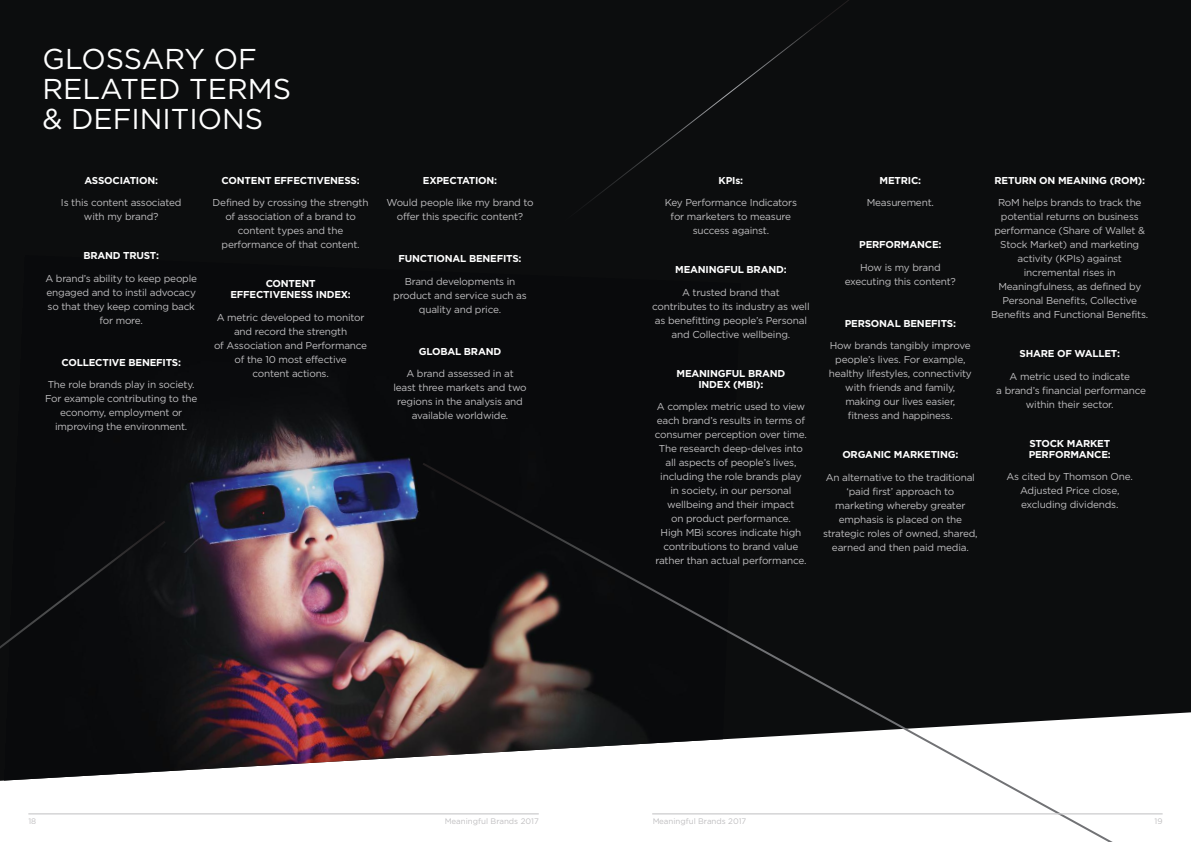
<style>
.page{position:relative;width:1191px;height:842px;background:#fff}
.page>*{position:absolute;margin:0;border:0;box-sizing:border-box;transform-origin:0 0}
.t1{font:28.7px/30.4px "Gotham";color:#fff}
.t2{font:10px/14px "Gotham";letter-spacing:-.02em;color:#c0bfc1;text-align:center}
.t3{font:700 10px/11px "Gotham";letter-spacing:-.02em;color:#fff;text-align:center}
.t4{font:8px "Gotham";color:#c0bfc1}
</style>
<div class="page">
<div style="left:0;top:0;width:1191px;height:781px;background:#0c0d0e"></div>
<img style="left:4px;top:255px;width:737px;height:525px">
<svg style="left:420px;top:461px;width:721px;height:381px"></svg>
<div style="left:0;top:519px;width:168px;height:220px;background:#0a0b0d"></div>
<div style="left:537px;top:0;width:381px;height:242px;background:#0c0d0e"></div>
<hr style="left:652px;top:814px;width:510px;height:1px;background:#c0bfc1">
<hr style="left:28px;top:814px;width:511px;height:1px;background:#c0bfc1">
<h1 class="t1" style="left:43px;top:43px;width:250px">glossary of related terms &amp; defi nitions</h1>
<p class="t3" style="left:84px;top:175px;width:27px">ASSOCI</p>
<p class="t3" style="left:123px;top:175px;width:37px">ATION:</p>
<p class="t2" style="left:61px;top:196px;width:122px">Is this content associated with my brand?</p>
<p class="t3" style="left:83px;top:250px;width:77px">BRAND TRUST:</p>
<p class="t2" style="left:45px;top:271px;width:153px">A brand’s ability to keep people engaged and to instil advocacy so that they keep coming back for more.</p>
<p class="t3" style="left:61px;top:357px;width:121px">COLLECTIVE BENEFITS:</p>
<p class="t2" style="left:45px;top:378px;width:154px">The role brands play in society.<br>For example contributing to the economy, employment or improving the environment.</p>
<p class="t3" style="left:221px;top:175px;width:140px">CONTENT EFFECTIVENESS:</p>
<p class="t2" style="left:213px;top:196px;width:157px">Defined by crossing the strength of association of a brand to content types and the performance of that content.</p>
<p class="t3" style="left:230px;top:278px;width:122px">CONTENT<br>EFFECTIVENESS INDEX:</p>
<p class="t2" style="left:214px;top:310px;width:155px">A metric developed to monitor and record the strength<br>of Association and Performance of the 10 most effective<br>content actions.</p>
<p class="t3" style="left:423px;top:175px;width:76px">EXPECTATION:</p>
<p class="t2" style="left:386px;top:196px;width:149px">Would people like my brand to offer this specific content?</p>
<p class="t3" style="left:398px;top:253px;width:125px">FUNCTIONAL BENEFITS:</p>
<p class="t2" style="left:393px;top:274px;width:135px">Brand developments in product and service such as quality and price.</p>
<p class="t3" style="left:419px;top:346px;width:61px">GLOBAL BRAND</p>
<p class="t2" style="left:393px;top:367px;width:135px">A brand assessed in at<br>least three markets and two regions in the analysis and available worldwide.</p>
<p class="t3" style="left:718px;top:175px;width:26px">KPIS:</p>
<p class="t2" style="left:665px;top:196px;width:134px">Key Performance Indicators for marketers to measure success against.</p>
<p class="t3" style="left:675px;top:264px;width:113px">MEANI NGFUL BRAND:</p>
<p class="t2" style="left:652px;top:285px;width:159px">A trusted brand that<br>contributes to its industry as well as benefitting people’s Personal and Collective wellbeing.</p>
<p class="t3" style="left:676px;top:368px;width:110px">MEANI NGFUL BRAND<br>INDEX (MBI):</p>
<p class="t2" style="left:655px;top:400px;width:153px">A complex metric used to view each brand’s results in terms of consumer perception over time.<br>The research deep-delves into all aspects of people’s lives, including the role brands play in society, in our personal wellbeing and their impact<br>on product performance.<br>High MBi scores indicate high contributions to brand value rather than actual performance.</p>
<p class="t3" style="left:879px;top:175px;width:43px">METRIC:</p>
<p class="t2" style="left:866px;top:196px;width:69px">Measurement.</p>
<p class="t3" style="left:859px;top:239px;width:84px">PERFORMANCE:</p>
<p class="t2" style="left:844px;top:260px;width:113px">How is my brand executing this content?</p>
<p class="t3" style="left:844px;top:318px;width:113px">PERSONAL BENEFITS:</p>
<p class="t2" style="left:829px;top:339px;width:144px">How brands tangibly improve people’s lives. For example, healthy lifestyles, connectivity with friends and family, making our lives easier, fitness and happiness.</p>
<p class="t3" style="left:842px;top:449px;width:118px">ORGANIC MARKETI NG:</p>
<p class="t2" style="left:823px;top:470px;width:156px">An alternative to the traditional ‘paid first’ approach to marketing whereby greater emphasis is placed on the strategic roles of owned, shared, earned and then paid media.</p>
<p class="t3" style="left:994px;top:175px;width:152px">RETURN ON MEANI NG (ROM):</p>
<p class="t2" style="left:991px;top:196px;width:159px">RoM helps brands to track the potential returns on business performance (Share of Wallet &amp;<br>Stock Market) and marketing activity (KPIs) against incremental rises in<br>Meaningfulness, as defined by<br>Personal Benefits, Collective<br>Benefits and Functional Benefits.</p>
<p class="t3" style="left:1019px;top:348px;width:102px">SHARE OF WALLET:</p>
<p class="t2" style="left:996px;top:369px;width:151px">A metric used to indicate<br>a brand’s financial performance within their sector.</p>
<p class="t3" style="left:1028px;top:438px;width:84px;text-align:left">STOCK MARKET<br>PERFORMANCE:</p>
<p class="t2" style="left:1006px;top:470px;width:128px">As cited by Thomson One.<br>Adjusted Price close, excluding dividends.</p>
<p class="t4" style="left:28px;top:817px;width:9px">18</p>
<p class="t4" style="left:444px;top:817px;width:96px">Meaningful Brands 2017</p>
<p class="t4" style="left:652px;top:817px;width:96px">Meaningful Brands 2017</p>
<p class="t4" style="left:1154px;top:817px;width:10px">19</p>
</div>
